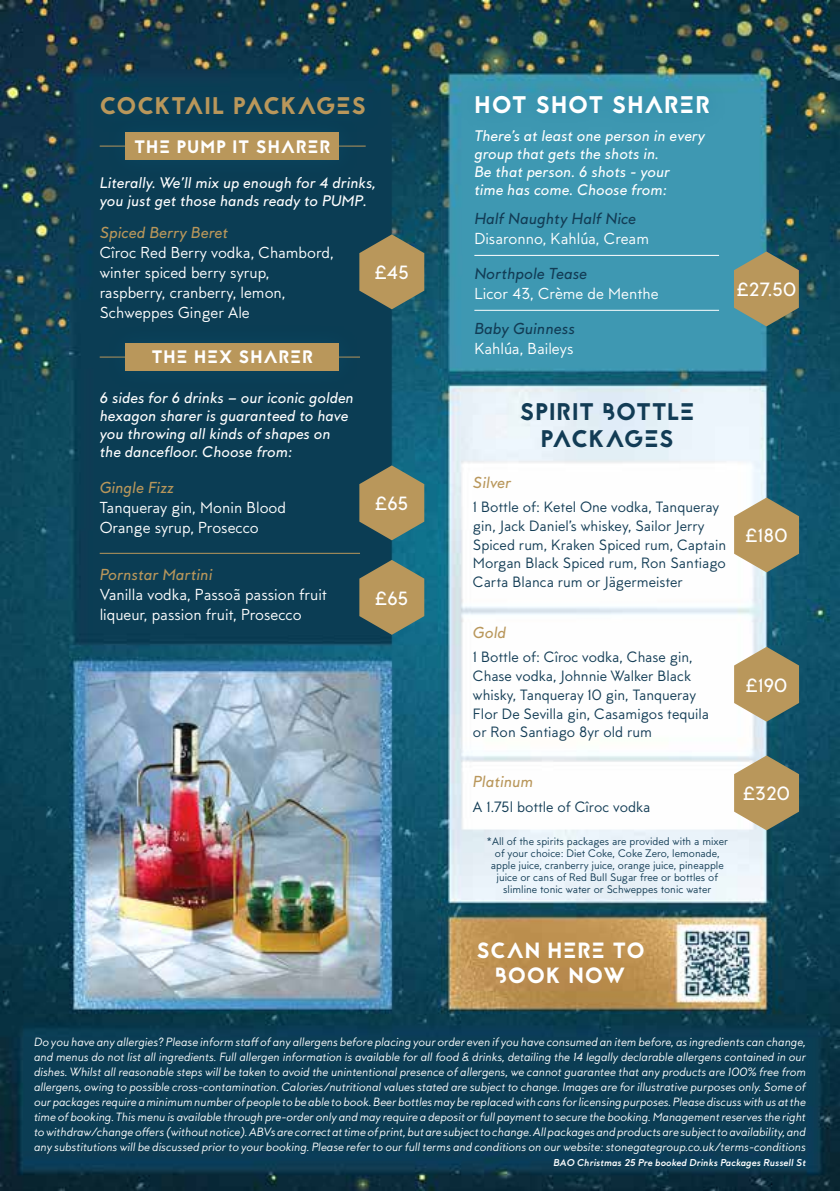
<style>
.page{position:relative;width:840px;height:1191px;background:#fff}
.page>*{position:absolute;margin:0;border:0;box-sizing:border-box;transform-origin:0 0}
.t1{font:24px/26.8px "Jaapokkisubtract";letter-spacing:.015em;color:#123c55;text-align:center}
.t2{font:24px "Jaapokkisubtract";letter-spacing:.01em;color:#b9975b}
.t3{font:24px "Jaapokkisubtract";letter-spacing:.045em;color:#fff}
.t4{font:22px/25.4px "Jaapokkisubtract";letter-spacing:.025em;color:#fff;text-align:center}
.t5{font:500 19.2px "MTT Milano";color:#fff}
.t6{font:18px "Jaapokkisubtract";letter-spacing:.06em;color:#fff}
.t7{font:16px/20px "MTT Milano";color:#fff}
.t8{font:italic 500 16px "MTT Milano";color:#b9975b}
.t9{font:italic 500 16px "MTT Milano";color:#123c55}
.t10{font:italic 500 15.4px/18px "MTT Milano";color:#fff}
.t11{font:15px/18.8px "MTT Milano";color:#123c55}
.t12{font:italic 12px/15px "MTT Milano";color:#fff;text-align:justify}
.t13{font:11px/12px "MTT Milano";color:#123c55;text-align:center}
.t14{font:italic 700 10px "MTT Milano";color:#fff}
</style>
<div class="page">
<img style="left:0;top:0;width:839px;height:1190px">
<div style="left:82px;top:77px;width:302px;height:57px;background:#0a3e55"></div>
<svg style="left:359px;top:234px;width:65px;height:75px;background:#8d835b"></svg>
<svg style="left:359px;top:465px;width:65px;height:75px;background:#8d865f"></svg>
<hr style="left:100px;top:146px;width:265px;height:1px;background:#b9975b">
<hr style="left:100px;top:357px;width:260px;height:1px;background:#b9975b">
<hr style="left:100px;top:553px;width:260px;height:1px;background:#b9975b">
<svg style="left:359px;top:560px;width:65px;height:75px;background:#8d865f"></svg>
<svg style="left:733px;top:497px;width:65px;height:75px;background:#ae9d74"></svg>
<svg style="left:733px;top:647px;width:65px;height:74px;background:#ae9d72"></svg>
<svg style="left:733px;top:755px;width:65px;height:75px;background:#ad9b72"></svg>
<svg style="left:733px;top:251px;width:65px;height:75px;background:#948e67"></svg>
<div style="left:455px;top:76px;width:272px;height:57px;background:#3b96b0"></div>
<hr style="left:474px;top:255px;width:244px;height:1px;background:#fff">
<hr style="left:474px;top:310px;width:244px;height:1px;background:#fff">
<div style="left:105px;top:112px;width:254px;height:68px;background:#0a3e56"></div>
<div style="left:125px;top:133px;width:214px;height:27px;background:#b9975b"></div>
<div style="left:105px;top:323px;width:254px;height:68px;background:#0a3e55"></div>
<div style="left:125px;top:343px;width:214px;height:28px;background:#b9975b"></div>
<h1 class="t2" style="left:100px;top:89px;width:267px">COCKTAIL PACKAGES</h1>
<h3 class="t6" style="left:134px;top:134px;width:198px">THE PUMP IT SHARER</h3>
<p class="t10" style="left:100px;top:175px;width:277px">Literally. We’ll mix up enough for 4 drinks, you just get those hands ready to PUMP.</p>
<h3 class="t8" style="left:100px;top:223px;width:130px">Spiced Berry Beret</h3>
<h3 class="t7" style="left:100px;top:243px;width:235px">Cîroc Red Berry vodka, Chambord, winter spiced berry syrup, raspberry, cranberry, lemon,<br>Schweppes Ginger Ale</h3>
<h3 class="t6" style="left:151px;top:345px;width:163px">THE HEX SHARER</h3>
<p class="t10" style="left:100px;top:389px;width:255px">6 sides for 6 drinks – our iconic golden hexagon sharer is guaranteed to have you throwing all kinds of shapes on the dancefloor. Choose from:</p>
<h3 class="t5" style="left:374px;top:261px;width:36px">£45</h3>
<h3 class="t8" style="left:100px;top:478px;width:76px">Gingle Fizz</h3>
<h3 class="t7" style="left:100px;top:498px;width:188px">Tanqueray gin, Monin Blood<br>Orange syrup, Prosecco</h3>
<h3 class="t8" style="left:100px;top:565px;width:114px">Pornstar Martini</h3>
<h3 class="t7" style="left:100px;top:585px;width:229px">Vanilla vodka, Passoã passion fruit liqueur, passion fruit, Prosecco</h3>
<h3 class="t5" style="left:375px;top:587px;width:35px">£65</h3>
<h3 class="t5" style="left:375px;top:492px;width:35px">£65</h3>
<h1 class="t3" style="left:474px;top:88px;width:237px">HOT SHOT SHARER</h1>
<p class="t10" style="left:474px;top:127px;width:232px">There’s at least one person in every group that gets the shots in.<br>Be that person. 6 shots - your<br>time has come. Choose from:</p>
<h3 class="t9" style="left:474px;top:209px;width:163px">Half Naughty Half Nice</h3>
<h3 class="t7" style="left:474px;top:229px;width:176px">Disaronno, Kahlúa, Cream</h3>
<h3 class="t9" style="left:474px;top:264px;width:114px">Northpole Tease</h3>
<h3 class="t7" style="left:474px;top:284px;width:186px">Licor 43, Crème de Menthe</h3>
<h3 class="t9" style="left:474px;top:319px;width:102px">Baby Guinness</h3>
<h3 class="t7" style="left:474px;top:339px;width:101px">Kahlúa, Baileys</h3>
<h3 class="t5" style="left:736px;top:279px;width:61px">£27.50</h3>
<h1 class="t1" style="left:519px;top:399px;width:176px">SPIRIT BOTTLE<br>PACKAGES</h1>
<h3 class="t8" style="left:472px;top:473px;width:40px">Silver</h3>
<p class="t11" style="left:472px;top:498px;width:255px">1 Bottle of: Ketel One vodka, Tanqueray gin, Jack Daniel’s whiskey, Sailor Jerry Spiced rum, Kraken Spiced rum, Captain Morgan Black Spiced rum, Ron Santiago Carta Blanca rum or Jägermeister</p>
<h3 class="t8" style="left:472px;top:623px;width:35px">Gold</h3>
<p class="t11" style="left:472px;top:648px;width:237px">1 Bottle of: Cîroc vodka, Chase gin, Chase vodka, Johnnie Walker Black whisky, Tanqueray 10 gin, Tanqueray Flor De Sevilla gin, Casamigos tequila or Ron Santiago 8yr old rum</p>
<h3 class="t8" style="left:472px;top:772px;width:62px">Platinum</h3>
<p class="t11" style="left:472px;top:797px;width:179px">A 1.75l bottle of Cîroc vodka</p>
<p class="t13" style="left:486px;top:835px;width:243px">*All of the spirits packages are provided with a mixer of your choice: Diet Coke, Coke Zero, lemonade, apple juice, cranberry juice, orange juice, pineapple juice or cans of Red Bull Sugar free or bottles of slimline tonic water or Schweppes tonic water</p>
<h3 class="t5" style="left:745px;top:524px;width:43px">£180</h3>
<h3 class="t5" style="left:745px;top:674px;width:43px">£190</h3>
<h3 class="t5" style="left:742px;top:782px;width:48px">£320</h3>
<h2 class="t4" style="left:476px;top:937px;width:170px">SCAN HERE TO<br>BOOK NOW</h2>
<p class="t12" style="left:34px;top:1034px;width:773px">Do you have any allergies? Please inform staff of any allergens before placing your order even if you have consumed an item before, as ingredients can change, and menus do not list all ingredients. Full allergen information is available for all food &amp; drinks, detailing the 14 legally declarable allergens contained in our dishes. Whilst all reasonable steps will be taken to avoid the unintentional presence of allergens, we cannot guarantee that any products are 100% free from allergens, owing to possible cross-contamination. Calories/nutritional values stated are subject to change. Images are for illustrative purposes only. Some of our packages require a minimum number of people to be able to book. Beer bottles may be replaced with cans for licensing purposes. Please discuss with us at the time of booking. This menu is available through pre-order only and may require a deposit or full payment to secure the booking. Management reserves the right to withdraw/change offers (without notice). ABVs are correct at time of print, but are subject to change. All packages and products are subject to availability, and any substitutions will be discussed prior to your booking. Please refer to our full terms and conditions on our website: stonegategroup.co.uk/terms-conditions</p>
<p class="t14" style="left:553px;top:1156px;width:254px">BAO Christmas 25 Pre booked Drinks Packages Russell St</p>
</div>
